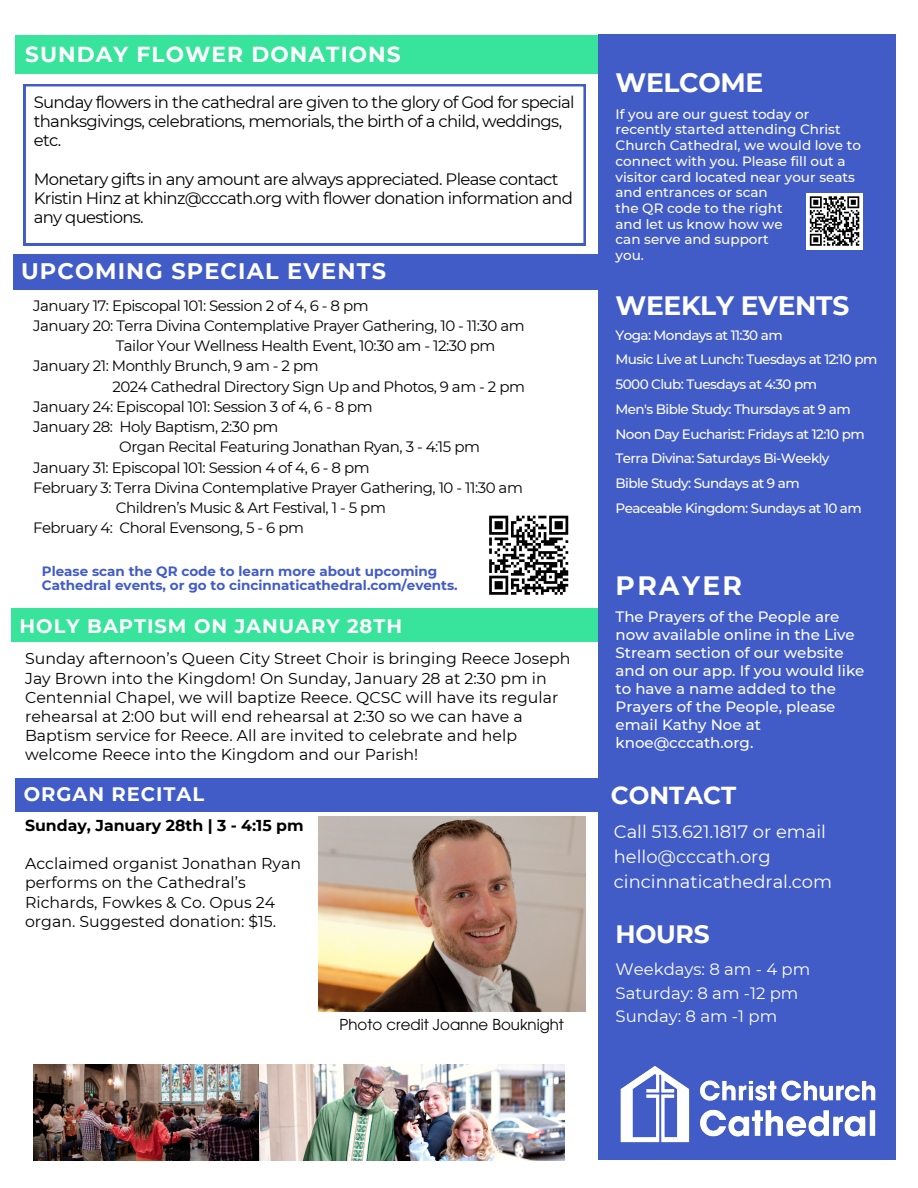
<style>
.page{position:relative;width:918px;height:1188px;background:#fff}
.page>*{position:absolute;margin:0;border:0;box-sizing:border-box;transform-origin:0 0}
.t1{font:700 27.15px "Montserrat";letter-spacing:-.015em;color:#fff}
.t2{font:700 26.55px "Montserrat";letter-spacing:-.015em;color:#fff}
.t3{font:700 25.05px "Montserrat";letter-spacing:-.015em;color:#fff}
.t4{font:700 24.6px "Montserrat";color:#fff}
.t5{font:700 22.5px "Montserrat";letter-spacing:.05em;color:#fff}
.t6{font:700 21.75px "Montserrat";letter-spacing:.05em;color:#fff}
.t7{font:700 19.5px "Montserrat";letter-spacing:.05em;color:#fff}
.t8{font:17.85px/24.8px "Montserrat";color:#fff}
.t9{font:16.5px/19.2px "Montserrat";letter-spacing:-.04em;color:#000}
.t10{font:16.5px "Montserrat";color:#fff}
.t11{font:15.75px/19.2px "Montserrat";color:#000}
.t12{font:700 15.75px "Montserrat";color:#000}
.t13{font:15px "Montserrat";letter-spacing:-.03em;color:#000}
.t14{font:500 15px/18px "Montserrat";color:#fff}
.t15{font:15px "ITC Avant Garde Pro";color:#000}
.t16{font:500 13.5px "Montserrat";letter-spacing:-.04em;color:#fff}
.t17{font:500 13.5px/15.8px "Montserrat";color:#fff}
.t18{font:700 13.5px "Montserrat";color:#425cc7}
</style>
<div class="page">
<img style="left:34px;top:1065px;width:531px;height:95px">
<div style="left:13px;top:254px;width:590px;height:36px;background:#425cc7"></div>
<div style="left:15px;top:35px;width:583px;height:39px;background:#38e49b"></div>
<div style="left:598px;top:34px;width:297px;height:1126px;background:#425cc7"></div>
<img style="left:620px;top:1066px;width:256px;height:77px">
<div style="left:806px;top:193px;width:57px;height:56px;background:#fff"></div>
<svg style="left:809px;top:196px;width:51px;height:50px"></svg>
<svg style="left:24px;top:84px;width:562px;height:161px"></svg>
<div style="left:15px;top:778px;width:583px;height:34px;background:#425cc7"></div>
<svg style="left:489px;top:515px;width:80px;height:80px"></svg>
<div style="left:12px;top:608px;width:586px;height:34px;background:#38e49b"></div>
<img style="left:318px;top:817px;width:268px;height:194px">
<p class="t6" style="left:25px;top:41px;width:377px">SUNDAY FLOWER DONATIONS</p>
<p class="t9" style="left:34px;top:93px;width:542px">Sunday flowers in the cathedral are given to the glory of God for special thanksgivings, celebrations, memorials, the birth of a child, weddings, etc.</p>
<p class="t9" style="left:34px;top:169px;width:541px">Monetary gifts in any amount are always appreciated. Please contact<br>Kristin Hinz at khinz@cccath.org with flower donation information and any questions.</p>
<p class="t5" style="left:21px;top:257px;width:367px">UPCOMING SPECIAL EVENTS</p>
<p class="t13" style="left:33px;top:296px;width:337px">January 17: Episcopal 101: Session 2 of 4, 6 - 8 pm</p>
<p class="t13" style="left:33px;top:316px;width:493px">January 20: Terra Divina Contemplative Prayer Gathering, 10 - 11:30 am</p>
<p class="t13" style="left:116px;top:337px;width:381px">Tailor Your Wellness Health Event, 10:30 am - 12:30 pm</p>
<p class="t13" style="left:33px;top:357px;width:287px">January 21: Monthly Brunch, 9 am - 2 pm</p>
<p class="t13" style="left:112px;top:377px;width:414px">2024 Cathedral Directory Sign Up and Photos, 9 am - 2 pm</p>
<p class="t13" style="left:33px;top:397px;width:341px">January 24: Episcopal 101: Session 3 of 4, 6 - 8 pm</p>
<p class="t13" style="left:33px;top:418px;width:247px">January 28: Holy Baptism, 2:30 pm</p>
<p class="t13" style="left:119px;top:438px;width:362px">Organ Recital Featuring Jonathan Ryan, 3 - 4:15 pm</p>
<p class="t13" style="left:33px;top:458px;width:338px">January 31: Episcopal 101: Session 4 of 4, 6 - 8 pm</p>
<p class="t13" style="left:33px;top:478px;width:491px">February 3: Terra Divina Contemplative Prayer Gathering, 10 - 11:30 am</p>
<p class="t13" style="left:116px;top:499px;width:272px">Children’s Music &amp; Art Festival, 1 - 5 pm</p>
<p class="t13" style="left:33px;top:519px;width:272px">February 4: Choral Evensong, 5 - 6 pm</p>
<p class="t2" style="left:616px;top:66px;width:149px">WELCOME</p>
<p class="t17" style="left:616px;top:106px;width:247px">If you are our guest today or recently started attending Christ Church Cathedral, we would love to connect with you. Please fill out a visitor card located near your seats</p>
<p class="t1" style="left:620px;top:104px;width:230px">COMING IN 2023</p>
<p class="t17" style="left:616px;top:184px;width:169px">and entrances or scan the QR code to the right and let us know how we can serve and support you.</p>
<p class="t2" style="left:616px;top:289px;width:235px">WEEKLY EVENTS</p>
<p class="t16" style="left:616px;top:327px;width:169px">Yoga: Mondays at 11:30 am</p>
<p class="t16" style="left:616px;top:351px;width:263px">Music Live at Lunch: Tuesdays at 12:10 pm</p>
<p class="t16" style="left:616px;top:376px;width:203px">5000 Club: Tuesdays at 4:30 pm</p>
<p class="t16" style="left:616px;top:401px;width:237px">Men's Bible Study: Thursdays at 9 am</p>
<p class="t16" style="left:616px;top:426px;width:251px">Noon Day Eucharist: Fridays at 12:10 pm</p>
<p class="t16" style="left:616px;top:450px;width:216px">Terra Divina: Saturdays Bi-Weekly</p>
<p class="t16" style="left:616px;top:475px;width:186px">Bible Study: Sundays at 9 am</p>
<p class="t16" style="left:616px;top:500px;width:248px">Peaceable Kingdom: Sundays at 10 am</p>
<p class="t18" style="left:42px;top:563px;width:397px">Please scan the QR code to learn more about upcoming</p>
<p class="t18" style="left:42px;top:577px;width:418px">Cathedral events, or go to cincinnaticathedral.com/events.</p>
<p class="t2" style="left:616px;top:570px;width:128px">PRAYER</p>
<p class="t7" style="left:20px;top:614px;width:384px">HOLY BAPTISM ON JANUARY 28TH</p>
<p class="t11" style="left:25px;top:649px;width:547px">Sunday afternoon’s Queen City Street Choir is bringing Reece Joseph Jay Brown into the Kingdom! On Sunday, January 28 at 2:30 pm in Centennial Chapel, we will baptize Reece. QCSC will have its regular rehearsal at 2:00 but will end rehearsal at 2:30 so we can have a Baptism service for Reece. All are invited to celebrate and help welcome Reece into the Kingdom and our Parish!</p>
<p class="t7" style="left:24px;top:782px;width:182px">ORGAN RECITAL</p>
<p class="t12" style="left:25px;top:816px;width:280px">Sunday, January 28th | 3 - 4:15 pm</p>
<p class="t11" style="left:25px;top:854px;width:277px">Acclaimed organist Jonathan Ryan performs on the Cathedral’s<br>Richards, Fowkes &amp; Co. Opus 24 organ. Suggested donation: $15.</p>
<p class="t15" style="left:340px;top:1019px;width:226px">Photo credit Joanne Bouknight</p>
<p class="t14" style="left:616px;top:607px;width:250px">The Prayers of the People are now available online in the Live<br>Stream section of our website and on our app. If you would like to have a name added to the<br>Prayers of the People, please email Kathy Noe at knoe@cccath.org.</p>
<p class="t4" style="left:611px;top:780px;width:127px">CONTACT</p>
<p class="t8" style="left:614px;top:819px;width:220px">Call 513.621.1817 or email hello@cccath.org cincinnaticathedral.com</p>
<p class="t3" style="left:616px;top:919px;width:96px">HOURS</p>
<p class="t10" style="left:616px;top:959px;width:196px">Weekdays: 8 am - 4 pm</p>
<p class="t10" style="left:616px;top:983px;width:184px">Saturday: 8 am -12 pm</p>
<p class="t10" style="left:616px;top:1006px;width:163px">Sunday: 8 am -1 pm</p>
</div>
